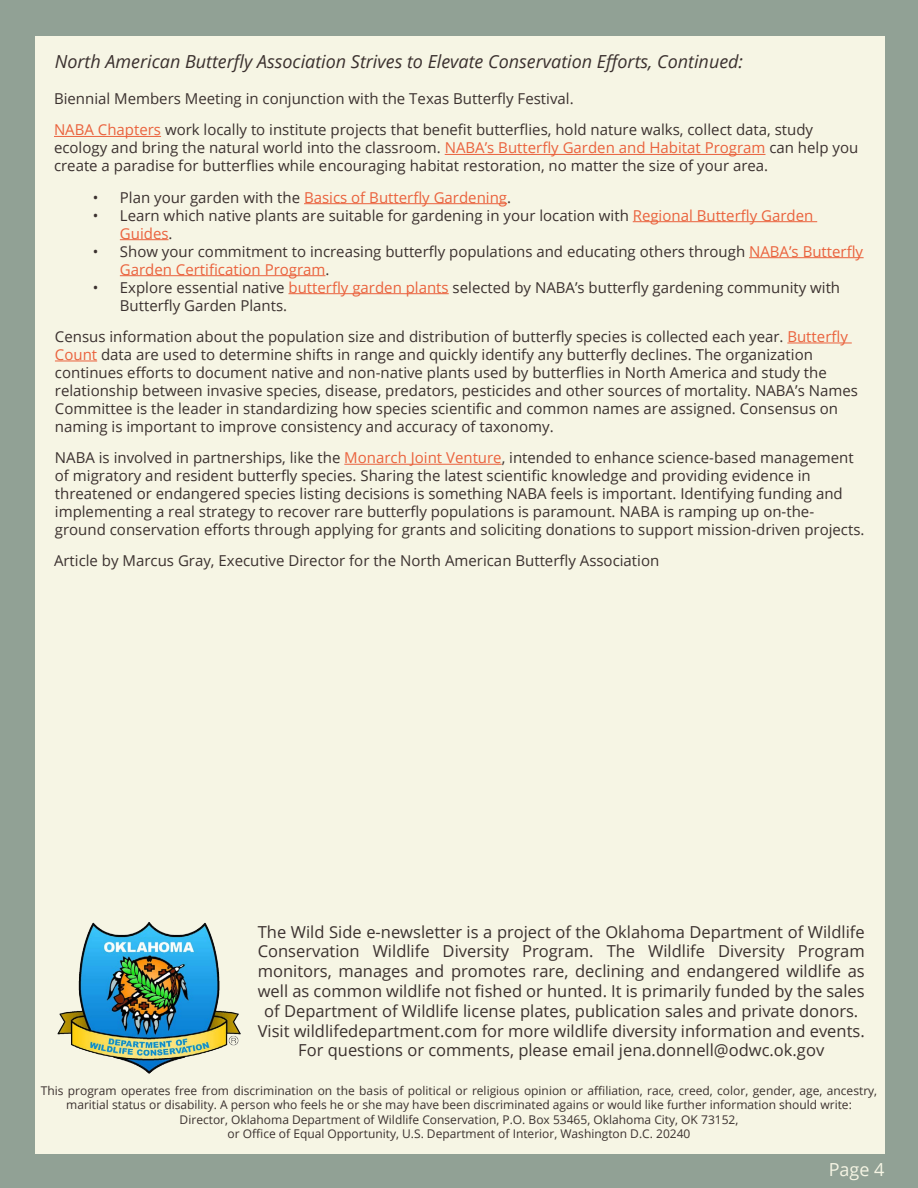
<style>
.page{position:relative;width:918px;height:1188px;background:#91a195}
.page>*{position:absolute;margin:0;border:0;box-sizing:border-box;transform-origin:0 0}
.t1{font:italic 18px "Open Sans";color:#3b312f}
.t2{font:18px "Open Sans";color:#f6f5e4}
.t3{font:16.5px/19.8px "Open Sans";color:#3b312f;text-align:center}
.t4{font:15px/18px "Open Sans";color:#3b312f}
.t5{font:15px "Open Sans";color:#ea623d}
.t6{font:12px/14.4px "Open Sans";color:#3b312f;text-align:center}
.s1{color:#ea623d}
.s2{color:#3b312f}
</style>
<div class="page">
<div style="left:35px;top:36px;width:850px;height:1117px;background:#f6f5e4"></div>
<img style="left:57px;top:922px;width:184px;height:152px">
<hr style="left:54px;top:136px;width:107px;height:1px;background:#ea623d">
<hr style="left:445px;top:154px;width:321px;height:1px;background:#ea623d">
<hr style="left:304px;top:203px;width:203px;height:1px;background:#ea623d">
<hr style="left:633px;top:221px;width:184px;height:1px;background:#ea623d">
<hr style="left:120px;top:239px;width:49px;height:1px;background:#ea623d">
<hr style="left:749px;top:257px;width:115px;height:1px;background:#ea623d">
<hr style="left:120px;top:275px;width:206px;height:1px;background:#ea623d">
<hr style="left:288px;top:293px;width:161px;height:1px;background:#ea623d">
<hr style="left:787px;top:343px;width:65px;height:1px;background:#ea623d">
<hr style="left:55px;top:361px;width:42px;height:1px;background:#ea623d">
<hr style="left:344px;top:464px;width:158px;height:1px;background:#ea623d">
<p class="t1" style="left:55px;top:49px;width:690px">North American Butterfly Association Strives to Elevate Conservation Efforts, Continued:</p>
<p class="t4" style="left:54px;top:89px;width:521px">Biennial Members Meeting in conjunction with the Texas Butterfly Festival.</p>
<p class="t4" style="left:54px;top:120px;width:806px"><span class="s1">NABA Chapters</span> work locally to institute projects that benefit butterflies, hold nature walks, collect data, study ecology and bring the natural world into the classroom. <span class="s1">NABA’s Butterfly Garden and Habitat Program</span> can help you create a paradise for butterflies while encouraging habitat restoration, no matter the size of your area.</p>
<p class="t5" style="left:93px;top:187px;width:420px"><span class="s2">• Plan your garden with the</span> Basics of Butterfly Gardening<span class="s2">.</span></p>
<p class="t4" style="left:120px;top:206px;width:695px;text-indent:-27px">• Learn which native plants are suitable for gardening in your location with <span class="s1">Regional Butterfly Garden<br>Guides</span>.</p>
<p class="t4" style="left:120px;top:242px;width:745px;text-indent:-27px">• Show your commitment to increasing butterfly populations and educating others through <span class="s1">NABA’s Butterfly<br>Garden Certification Program</span>.</p>
<p class="t4" style="left:120px;top:278px;width:722px;text-indent:-27px">• Explore essential native <span class="s1">butterfly garden plants</span> selected by NABA’s butterfly gardening community with<br>Butterfly Garden Plants.</p>
<p class="t4" style="left:55px;top:327px;width:804px">Census information about the population size and distribution of butterfly species is collected each year. <span class="s1">Butterfly Count</span> data are used to determine shifts in range and quickly identify any butterfly declines. The organization continues efforts to document native and non-native plants used by butterflies in North America and study the relationship between invasive species, disease, predators, pesticides and other sources of mortality. NABA’s Names Committee is the leader in standardizing how species scientific and common names are assigned. Consensus on naming is important to improve consistency and accuracy of taxonomy.</p>
<p class="t4" style="left:55px;top:448px;width:811px">NABA is involved in partnerships, like the <span class="s1">Monarch Joint Venture</span>, intended to enhance science-based management of migratory and resident butterfly species. Sharing the latest scientific knowledge and providing evidence in threatened or endangered species listing decisions is something NABA feels is important. Identifying funding and implementing a real strategy to recover rare butterfly populations is paramount. NABA is ramping up on-the&shy;ground conservation efforts through applying for grants and soliciting donations to support mission-driven projects.</p>
<p class="t4" style="left:54px;top:552px;width:607px">Article by Marcus Gray, Executive Director for the North American Butterfly Association</p>
<p class="t3" style="left:258px;top:921px;width:608px">The Wild Side e-newsletter is a project of the Oklahoma Department of Wildlife Conservation Wildlife Diversity Program. The Wildlife Diversity Program monitors, manages and promotes rare, declining and endangered wildlife as well as common wildlife not fished or hunted. It is primarily funded by the sales of Department of Wildlife license plates, publication sales and private donors.<br>Visit wildlifedepartment.com for more wildlife diversity information and events.<br>For questions or comments, please email jena.donnell@odwc.ok.gov</p>
<p class="t6" style="left:41px;top:1083px;width:838px">This program operates free from discrimination on the basis of political or religious opinion or affiliation, race, creed, color, gender, age, ancestry, maritial status or disability. A person who feels he or she may have been discriminated agains or would like further information should write:<br>Director, Oklahoma Department of Wildlife Conservation, P.O. Box 53465, Oklahoma City, OK 73152,<br>or Office of Equal Opportunity, U.S. Department of Interior, Washington D.C. 20240</p>
<p class="t2" style="left:829px;top:1157px;width:57px">Page 4</p>
</div>
